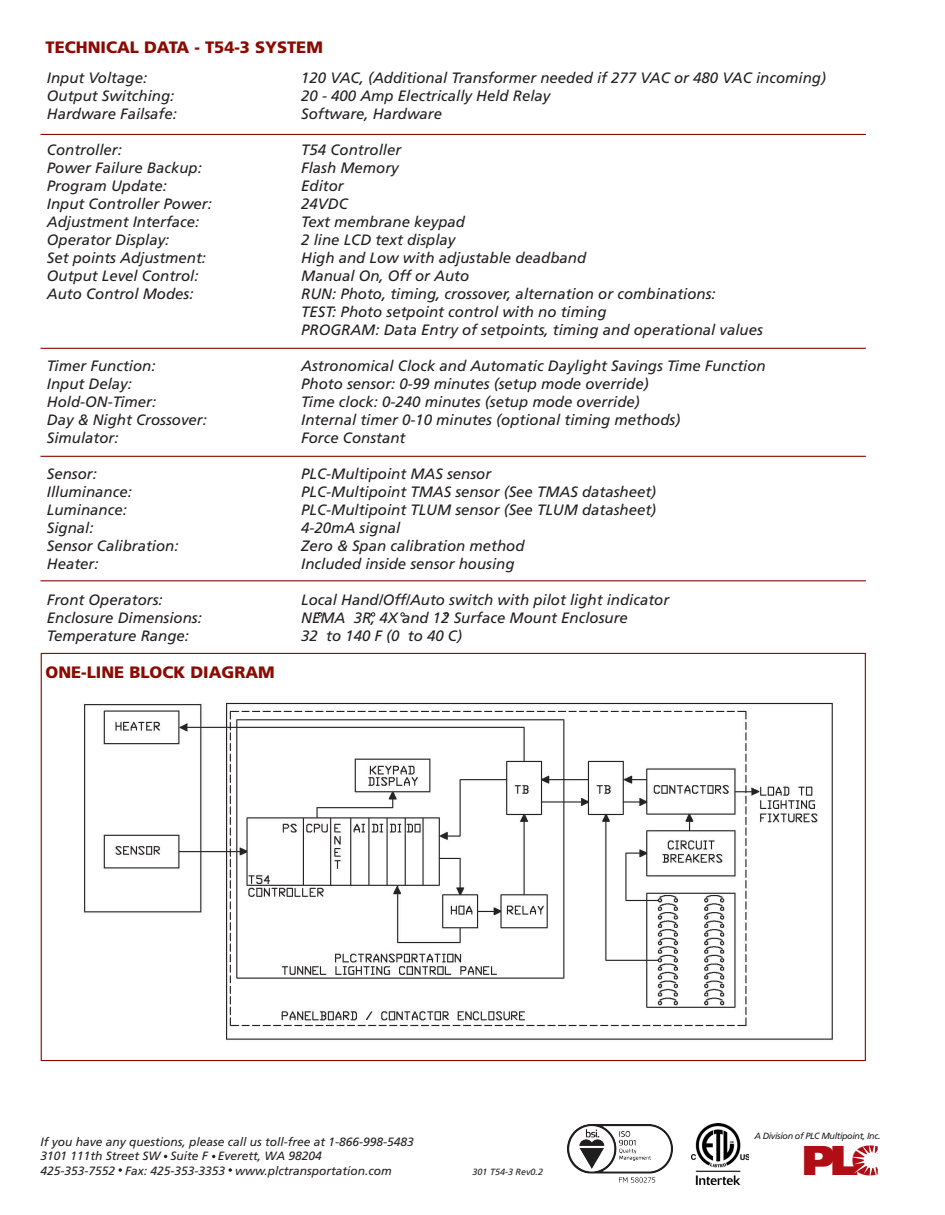
<style>
.page{position:relative;width:945px;height:1215px;background:#fff}
.page>*{position:absolute;margin:0;border:0;box-sizing:border-box;transform-origin:0 0}
.t1{font:900 41.55px "Frutiger LT Std";color:#b00d15}
.t2{font:900 16.5px "Frutiger LT Std";color:#8b0a02}
.t3{font:italic 15px "Frutiger LT Std";color:#231f20}
.t4{font:italic 12px "Frutiger LT Std";color:#231f20}
.t5{font:italic 9px "Frutiger LT Std";letter-spacing:-.04em;color:#231f20}
.t6{font:italic 9px "Frutiger LT Std";color:#231f20}
</style>
<div class="page">
<svg style="left:119px;top:1168px;width:3px;height:4px"></svg>
<svg style="left:229px;top:1168px;width:3px;height:4px"></svg>
<hr style="left:40px;top:134px;width:826px;height:1px;background:#8b0a02">
<hr style="left:40px;top:348px;width:826px;height:1px;background:#8b0a02">
<hr style="left:40px;top:456px;width:826px;height:1px;background:#8b0a02">
<hr style="left:40px;top:580px;width:826px;height:1px;background:#8b0a02">
<img style="left:84px;top:702px;width:749px;height:338px">
<img style="left:567px;top:1125px;width:105px;height:58px">
<img style="left:691px;top:1124px;width:58px;height:61px">
<p class="t2" style="left:46px;top:37px;width:279px">TECHNICAL DATA - T54-3 SYSTEM</p>
<p class="t3" style="left:47px;top:69px;width:102px">Input Voltage:</p>
<p class="t3" style="left:47px;top:87px;width:129px">Output Switching:</p>
<p class="t3" style="left:47px;top:105px;width:132px">Hardware Failsafe:</p>
<p class="t3" style="left:47px;top:141px;width:77px">Controller:</p>
<p class="t3" style="left:47px;top:159px;width:157px">Power Failure Backup:</p>
<p class="t3" style="left:47px;top:177px;width:122px">Program Update:</p>
<p class="t3" style="left:47px;top:195px;width:167px">Input Controller Power:</p>
<p class="t3" style="left:47px;top:213px;width:154px">Adjustment Interface:</p>
<p class="t3" style="left:47px;top:231px;width:124px">Operator Display:</p>
<p class="t3" style="left:47px;top:249px;width:161px">Set points Adjustment:</p>
<p class="t3" style="left:47px;top:267px;width:153px">Output Level Control:</p>
<p class="t3" style="left:47px;top:285px;width:148px">Auto Control Modes:</p>
<p class="t3" style="left:301px;top:69px;width:526px">120 VAC, (Additional Transformer needed if 277 VAC or 480 VAC incoming)</p>
<p class="t3" style="left:301px;top:87px;width:251px">20 - 400 Amp Electrically Held Relay</p>
<p class="t3" style="left:301px;top:105px;width:142px">Software, Hardware</p>
<p class="t3" style="left:301px;top:141px;width:102px">T54 Controller</p>
<p class="t3" style="left:301px;top:159px;width:99px">Flash Memory</p>
<p class="t3" style="left:301px;top:177px;width:44px">Editor</p>
<p class="t3" style="left:301px;top:195px;width:48px">24VDC</p>
<p class="t3" style="left:301px;top:213px;width:165px">Text membrane keypad</p>
<p class="t3" style="left:301px;top:231px;width:156px">2 line LCD text display</p>
<p class="t3" style="left:301px;top:249px;width:287px">High and Low with adjustable deadband</p>
<p class="t3" style="left:301px;top:267px;width:170px">Manual On, Off or Auto</p>
<p class="t3" style="left:301px;top:285px;width:416px">RUN: Photo, timing, crossover, alternation or combinations:</p>
<p class="t3" style="left:301px;top:303px;width:307px">TEST: Photo setpoint control with no timing</p>
<p class="t3" style="left:301px;top:321px;width:463px">PROGRAM: Data Entry of setpoints, timing and operational values</p>
<p class="t3" style="left:301px;top:357px;width:466px">Astronomical Clock and Automatic Daylight Savings Time Function</p>
<p class="t3" style="left:301px;top:375px;width:349px">Photo sensor: 0-99 minutes (setup mode override)</p>
<p class="t3" style="left:301px;top:393px;width:340px">Time clock: 0-240 minutes (setup mode override)</p>
<p class="t3" style="left:301px;top:411px;width:381px">Internal timer 0-10 minutes (optional timing methods)</p>
<p class="t3" style="left:301px;top:429px;width:106px">Force Constant</p>
<p class="t3" style="left:301px;top:465px;width:192px">PLC-Multipoint MAS sensor</p>
<p class="t3" style="left:301px;top:483px;width:357px">PLC-Multipoint TMAS sensor (See TMAS datasheet)</p>
<p class="t3" style="left:301px;top:501px;width:357px">PLC-Multipoint TLUM sensor (See TLUM datasheet)</p>
<p class="t3" style="left:301px;top:519px;width:101px">4-20mA signal</p>
<p class="t3" style="left:301px;top:537px;width:225px">Zero &amp; Span calibration method</p>
<p class="t3" style="left:301px;top:555px;width:215px">Included inside sensor housing</p>
<p class="t3" style="left:301px;top:591px;width:370px">Local Hand/Off/Auto switch with pilot light indicator</p>
<p class="t3" style="left:301px;top:609px;width:328px">NEMA 3R, 4X and 12 Surface Mount Enclosure</p>
<p class="t3" style="left:301px;top:627px;width:162px">32 to 140 F (0 to 40 C)</p>
<p class="t3" style="left:47px;top:357px;width:110px">Timer Function:</p>
<p class="t3" style="left:47px;top:375px;width:87px">Input Delay:</p>
<p class="t3" style="left:47px;top:393px;width:111px">Hold-ON-Timer:</p>
<p class="t3" style="left:47px;top:411px;width:162px">Day &amp; Night Crossover:</p>
<p class="t3" style="left:47px;top:429px;width:73px">Simulator:</p>
<p class="t3" style="left:47px;top:465px;width:52px">Sensor:</p>
<p class="t3" style="left:47px;top:483px;width:87px">Illuminance:</p>
<p class="t3" style="left:47px;top:501px;width:82px">Luminance:</p>
<p class="t3" style="left:47px;top:519px;width:48px">Signal:</p>
<p class="t3" style="left:47px;top:537px;width:133px">Sensor Calibration:</p>
<p class="t3" style="left:47px;top:555px;width:53px">Heater:</p>
<p class="t3" style="left:47px;top:591px;width:117px">Front Operators:</p>
<p class="t3" style="left:47px;top:609px;width:157px">Enclosure Dimensions:</p>
<p class="t3" style="left:47px;top:627px;width:144px">Temperature Range:</p>
<p class="t2" style="left:46px;top:663px;width:231px">ONE-LINE BLOCK DIAGRAM</p>
<p class="t4" style="left:40px;top:1135px;width:375px">If you have any questions, please call us toll-free at 1-866-998-5483</p>
<p class="t4" style="left:40px;top:1149px;width:283px">3101 111th Street SW Suite F Everett, WA 98204</p>
<p class="t4" style="left:40px;top:1163px;width:353px">425-353-7552 Fax: 425-353-3353 www.plctransportation.com</p>
<p class="t6" style="left:472px;top:1166px;width:72px">301 T54-3 Rev0.2</p>
<p class="t5" style="left:754px;top:1130px;width:128px">A Division of PLC Multipoint, Inc.</p>
<p class="t1" style="left:802px;top:1135px;width:78px">PLC</p>
</div>
